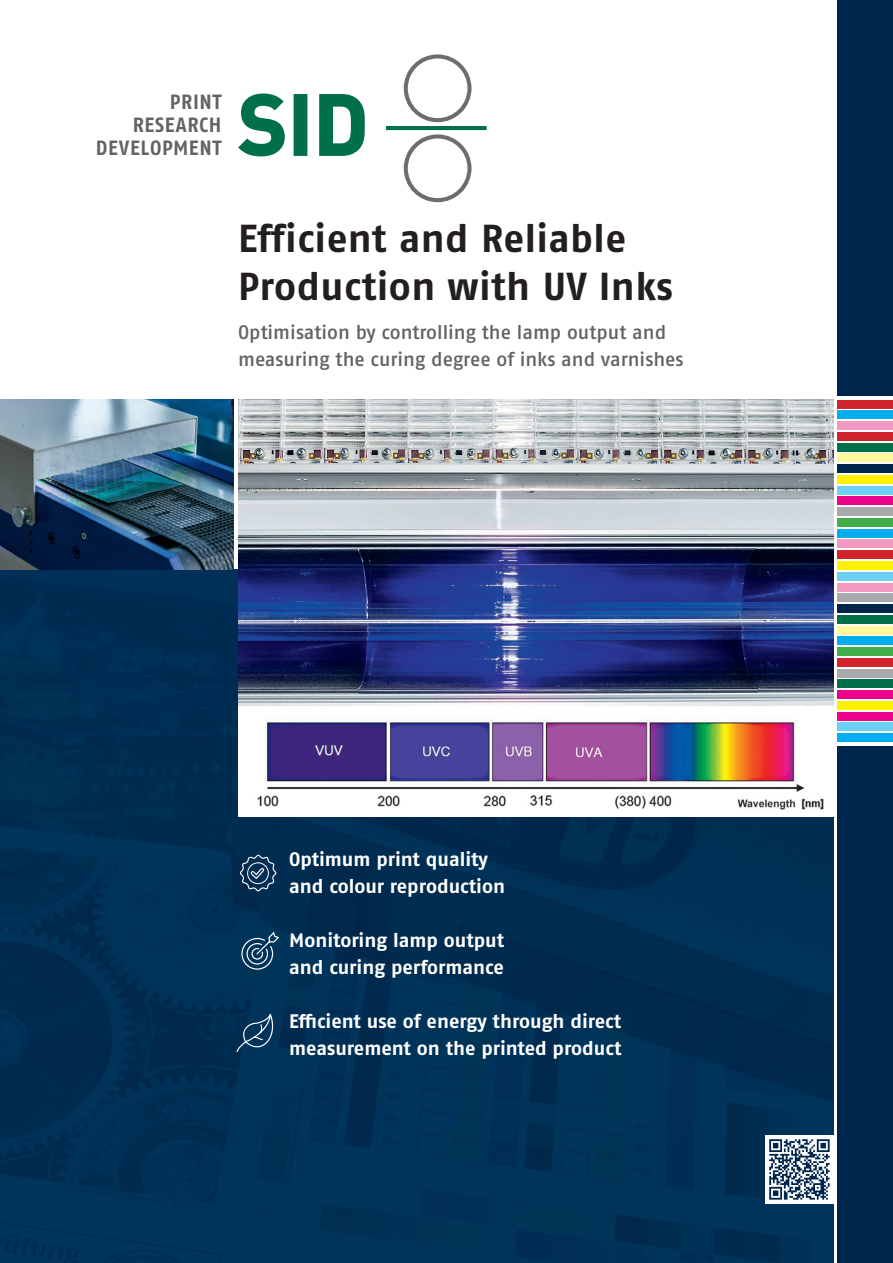
<style>
.page{position:relative;width:893px;height:1263px;background:#fff}
.page>*{position:absolute;margin:0;border:0;box-sizing:border-box;transform-origin:0 0}
.t1{font:700 39px/48px "Fago Pro";letter-spacing:.01em;color:#231f20}
.t2{font:700 20.7px/23.2px "Fago Pro";letter-spacing:.03em;color:#636366;text-align:right;scale:.95 1}
.t3{font:700 19.5px/27px "Fago Pro";color:#fff}
.t4{font:500 19.5px/27px "Fago Pro";color:#636366}
</style>
<div class="page">
<img style="left:833px;top:570px;width:1px;height:693px">
<div style="left:0;top:570px;width:833px;height:693px;background:#002f55"></div>
<div style="left:838px;top:746px;width:55px;height:517px;background:#00254c"></div>
<div style="left:838px;top:0;width:55px;height:395px;background:#00254c"></div>
<div style="left:838px;top:733px;width:55px;height:9px;background:#00aeef"></div>
<div style="left:838px;top:723px;width:55px;height:8px;background:#6bcff6"></div>
<div style="left:838px;top:712px;width:55px;height:8px;background:#ed028c"></div>
<div style="left:838px;top:701px;width:55px;height:9px;background:#fff101"></div>
<div style="left:838px;top:690px;width:55px;height:9px;background:#ed028c"></div>
<div style="left:838px;top:680px;width:55px;height:8px;background:#007049"></div>
<div style="left:838px;top:669px;width:55px;height:8px;background:#a8a9ad"></div>
<div style="left:838px;top:658px;width:55px;height:9px;background:#d1232a"></div>
<div style="left:838px;top:647px;width:55px;height:9px;background:#40ae49"></div>
<div style="left:838px;top:636px;width:55px;height:9px;background:#00aeef"></div>
<div style="left:838px;top:626px;width:55px;height:8px;background:#fff79a"></div>
<div style="left:838px;top:615px;width:55px;height:9px;background:#007049"></div>
<div style="left:838px;top:604px;width:55px;height:9px;background:#00254c"></div>
<div style="left:838px;top:593px;width:55px;height:9px;background:#a8a9ad"></div>
<div style="left:838px;top:583px;width:55px;height:8px;background:#f499c2"></div>
<div style="left:838px;top:572px;width:55px;height:9px;background:#6bcff6"></div>
<div style="left:838px;top:561px;width:55px;height:9px;background:#fff101"></div>
<div style="left:838px;top:550px;width:55px;height:9px;background:#d1232a"></div>
<div style="left:838px;top:540px;width:55px;height:8px;background:#f499c2"></div>
<div style="left:838px;top:529px;width:55px;height:8px;background:#00aeef"></div>
<div style="left:838px;top:518px;width:55px;height:9px;background:#40ae49"></div>
<div style="left:838px;top:507px;width:55px;height:9px;background:#a8a9ad"></div>
<div style="left:838px;top:497px;width:55px;height:8px;background:#ed028c"></div>
<div style="left:838px;top:486px;width:55px;height:8px;background:#6bcff6"></div>
<div style="left:838px;top:475px;width:55px;height:9px;background:#fff101"></div>
<div style="left:838px;top:464px;width:55px;height:9px;background:#00254c"></div>
<div style="left:838px;top:454px;width:55px;height:8px;background:#fff79a"></div>
<div style="left:838px;top:443px;width:55px;height:8px;background:#007049"></div>
<div style="left:838px;top:432px;width:55px;height:9px;background:#d1232a"></div>
<div style="left:838px;top:421px;width:55px;height:9px;background:#f499c2"></div>
<div style="left:838px;top:410px;width:55px;height:9px;background:#00aeef"></div>
<div style="left:838px;top:400px;width:55px;height:8px;background:#d1232a"></div>
<img style="left:238px;top:400px;width:595px;height:416px">
<img style="left:0;top:400px;width:234px;height:170px">
<svg style="left:241px;top:932px;width:38px;height:37px"></svg>
<svg style="left:236px;top:1014px;width:37px;height:37px"></svg>
<svg style="left:240px;top:855px;width:36px;height:36px"></svg>
<div style="left:765px;top:1135px;width:68px;height:68px;background:#fff"></div>
<svg style="left:769px;top:1139px;width:61px;height:60px"></svg>
<svg style="left:238px;top:93px;width:127px;height:64px"></svg>
<hr style="left:386px;top:126px;width:101px;height:4px;background:#007049">
<div style="left:404px;top:54px;width:67px;height:68px;border:4px solid #6c6d70;border-radius:50%"></div>
<div style="left:404px;top:134px;width:67px;height:68px;border:4px solid #6c6d70;border-radius:50%"></div>
<p class="t2" style="left:96px;top:90px;width:134px">PRINT<br>RESEARCH<br>DEVELOPMENT</p>
<h1 class="t1" style="left:238px;top:214px;width:436px">Efficient and Reliable<br>Production with UV Inks</h1>
<p class="t4" style="left:238px;top:318px;width:447px">Optimisation by controlling the lamp output and measuring the curing degree of inks and varnishes</p>
<p class="t3" style="left:289px;top:846px;width:217px">Optimum print quality and colour reproduction</p>
<p class="t3" style="left:289px;top:927px;width:217px">Monitoring lamp output and curing performance</p>
<p class="t3" style="left:289px;top:1008px;width:334px">Efficient use of energy through direct measurement on the printed product</p>
</div>
